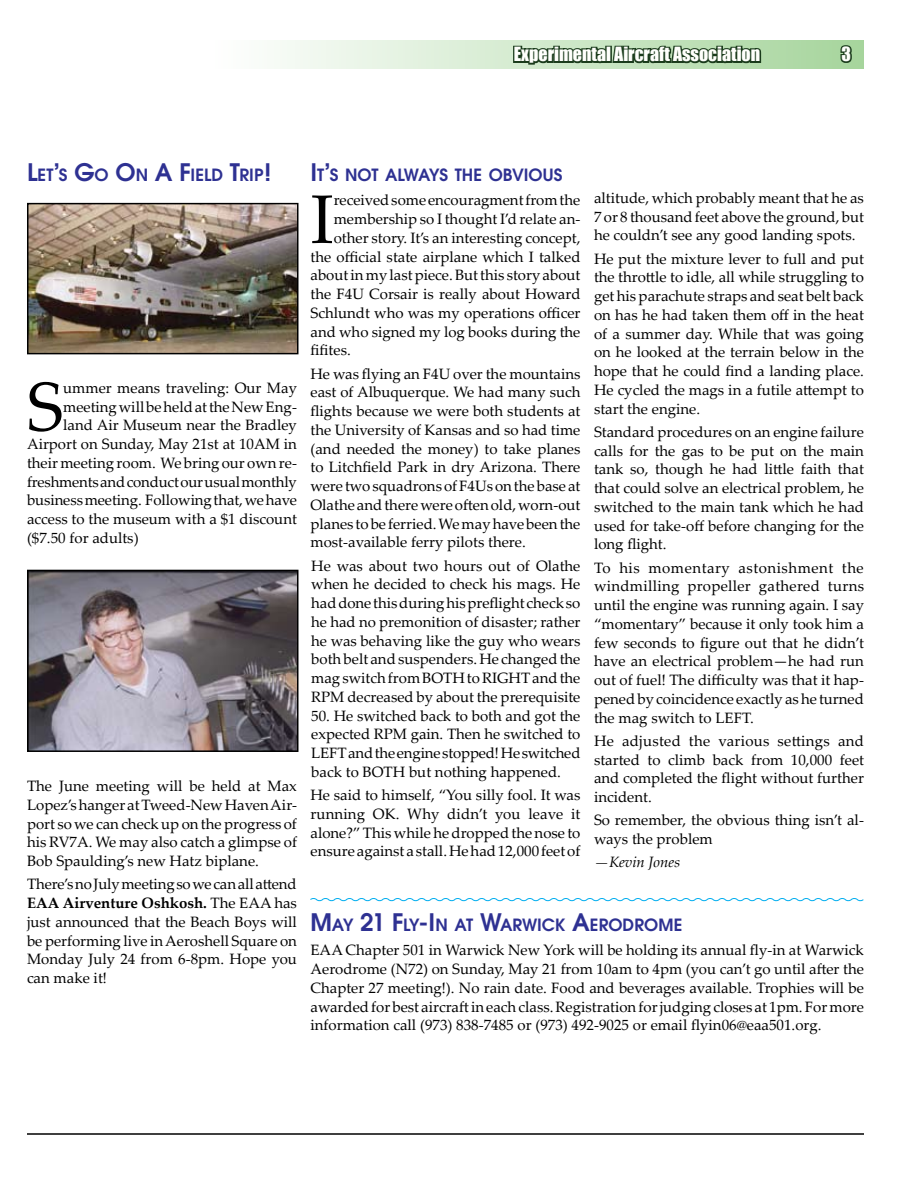
<style>
.page{position:relative;width:918px;height:1188px;background:#fff}
.page>*{position:absolute;margin:0;border:0;box-sizing:border-box;transform-origin:0 0}
.t1{font:68.85px "Palatino Linotype";color:#000}
.t2{font:18px "Impact";color:#fffffc}
.t3{font:600 16.8px "Avant Garde";color:#2e3192}
.t4{font:15px/18.8px "Palatino Linotype";color:#000;text-align:justify}
.t5{font:italic 15px "Palatino Linotype";color:#000}
.s1{font-size:24px}
.s2{font-weight:700}
</style>
<div class="page">
<svg style="left:280px;top:40px;width:584px;height:29px;background:#d6ebd1"></svg>
<svg style="left:512px;top:40px;width:251px;height:29px;background:#708f6d"></svg>
<hr style="left:27px;top:1133px;width:837px;height:2px;background:#000">
<img style="left:30px;top:206px;width:265px;height:145px">
<div style="left:27px;top:203px;width:271px;height:151px;border:2px solid #000"></div>
<img style="left:30px;top:573px;width:265px;height:176px">
<div style="left:27px;top:570px;width:271px;height:182px;border:2px solid #000"></div>
<svg style="left:310px;top:898px;width:554px;height:4px"></svg>
<svg style="left:838px;top:43px;width:16px;height:22px"></svg>
<p class="t2" style="left:514px;top:40px;width:248px">Experimental Aircraft Association</p>
<p class="t3" style="left:27px;top:164px;width:246px"><span class="s1">L</span>ET<span class="s1">’</span>S <span class="s1">G</span>O <span class="s1">O</span>N <span class="s1">A F</span>IELD <span class="s1">T</span>RIP<span class="s1">!</span></p>
<h1 class="t1" style="left:27px;top:358px;width:38px">S</h1>
<p class="t4" style="left:63px;top:378px;width:235px">ummer means traveling: Our May</p>
<p class="t4" style="left:63px;top:397px;width:235px">meeting will be held at the New Eng-</p>
<p class="t4" style="left:63px;top:415px;width:235px">land Air Museum near the Bradley</p>
<p class="t4" style="left:27px;top:434px;width:271px">Airport on Sunday, May 21st at 10AM in</p>
<p class="t4" style="left:27px;top:453px;width:271px">their meeting room. We bring our own re-</p>
<p class="t4" style="left:27px;top:472px;width:271px">freshments and conduct our usual monthly</p>
<p class="t4" style="left:27px;top:490px;width:272px">business meeting. Following that, we have</p>
<p class="t4" style="left:27px;top:509px;width:271px">access to the museum with a $1 discount</p>
<p class="t4" style="left:27px;top:528px;width:113px">($7.50 for adults)</p>
<p class="t4" style="left:27px;top:776px;width:272px">The June meeting will be held at Max Lopez’s hanger at Tweed-New Haven Air&shy;port so we can check up on the progress of his RV7A. We may also catch a glimpse of Bob Spaulding’s new Hatz biplane.</p>
<p class="t4" style="left:27px;top:874px;width:272px">There’s no July meeting so we can all attend <span class="s2">EAA Airventure Oshkosh.</span> The EAA has just announced that the Beach Boys will be performing live in Aeroshell Square on Monday July 24 from 6-8pm. Hope you can make it!</p>
<p class="t3" style="left:310px;top:164px;width:254px"><span class="s1">I</span>T<span class="s1">’</span>S NOT ALWAYS THE OBVIOUS</p>
<h1 class="t1" style="left:310px;top:171px;width:25px">I</h1>
<p class="t4" style="left:334px;top:190px;width:248px">received some encouragment from the</p>
<p class="t4" style="left:334px;top:209px;width:248px">membership so I thought I’d relate an-</p>
<p class="t4" style="left:334px;top:228px;width:248px">other story. It’s an interesting concept,</p>
<p class="t4" style="left:310px;top:247px;width:271px">the official state airplane which I talked</p>
<p class="t4" style="left:310px;top:265px;width:271px">about in my last piece. But this story about</p>
<p class="t4" style="left:310px;top:284px;width:271px">the F4U Corsair is really about Howard</p>
<p class="t4" style="left:310px;top:303px;width:271px">Schlundt who was my operations officer</p>
<p class="t4" style="left:310px;top:322px;width:271px">and who signed my log books during the</p>
<p class="t4" style="left:310px;top:340px;width:42px">fifites.</p>
<p class="t4" style="left:310px;top:364px;width:272px">He was flying an F4U over the mountains east of Albuquerque. We had many such flights because we were both students at the University of Kansas and so had time (and needed the money) to take planes to Litchfield Park in dry Arizona. There were two squadrons of F4Us on the base at Olathe and there were often old, worn-out planes to be ferried. We may have been the most-available ferry pilots there.</p>
<p class="t4" style="left:311px;top:556px;width:271px">He was about two hours out of Olathe when he decided to check his mags. He had done this during his preflight check so he had no premonition of disaster; rather he was behaving like the guy who wears both belt and suspenders. He changed the mag switch from BOTH to RIGHT and the RPM decreased by about the prerequisite</p>
<p class="t4" style="left:311px;top:706px;width:271px">50. He switched back to both and got the expected RPM gain. Then he switched to LEFT and the engine stopped! He switched back to BOTH but nothing happened.</p>
<p class="t4" style="left:310px;top:785px;width:271px">He said to himself, “You silly fool. It was running OK. Why didn’t you leave it alone?” This while he dropped the nose to ensure against a stall. He had 12,000 feet of</p>
<p class="t4" style="left:594px;top:188px;width:272px">altitude, which probably meant that he as 7 or 8 thousand feet above the ground, but he couldn’t see any good landing spots.</p>
<p class="t4" style="left:594px;top:249px;width:272px">He put the mixture lever to full and put the throttle to idle, all while struggling to get his parachute straps and seat belt back on has he had taken them off in the heat of a summer day. While that was going on he looked at the terrain below in the hope that he could find a landing place.<br>He cycled the mags in a futile attempt to start the engine.</p>
<p class="t4" style="left:594px;top:422px;width:272px">Standard procedures on an engine failure calls for the gas to be put on the main tank so, though he had little faith that that could solve an electrical problem, he switched to the main tank which he had used for take-off before changing for the long flight.</p>
<p class="t4" style="left:594px;top:558px;width:272px">To his momentary astonishment the windmilling propeller gathered turns until the engine was running again. I say “momentary” because it only took him a few seconds to figure out that he didn’t have an electrical problem- —he had run out of fuel! The difficulty was that it hap&shy;pened by coincidence exactly as he turned the mag switch to LEFT.</p>
<p class="t4" style="left:594px;top:731px;width:272px">He adjusted the various settings and started to climb back from 10,000 feet and completed the flight without further incident.</p>
<p class="t4" style="left:594px;top:810px;width:271px">So remember, the obvious thing isn’t al&shy;ways the problem</p>
<p class="t5" style="left:594px;top:852px;width:88px">—Kevin Jones</p>
<p class="t3" style="left:310px;top:914px;width:374px"><span class="s1">M</span>AY <span class="s1">21 F</span>LY<span class="s1">-I</span> N AT <span class="s1">W</span>ARWICK <span class="s1">A</span>ERODROME</p>
<p class="t4" style="left:310px;top:940px;width:555px">EAA Chapter 501 in Warwick New York will be holding its annual fly-in at Warwick Aerodrome (N72) on Sunday, May 21 from 10am to 4pm (you can’t go until after the Chapter 27 meeting!). No rain date. Food and beverages available. Trophies will be awarded for best aircraft in each class. Registration for judging closes at 1pm. For more information call (973) 838-7485 or (973) 492-9025 or email flyin06@eaa501.org.</p>
</div>
